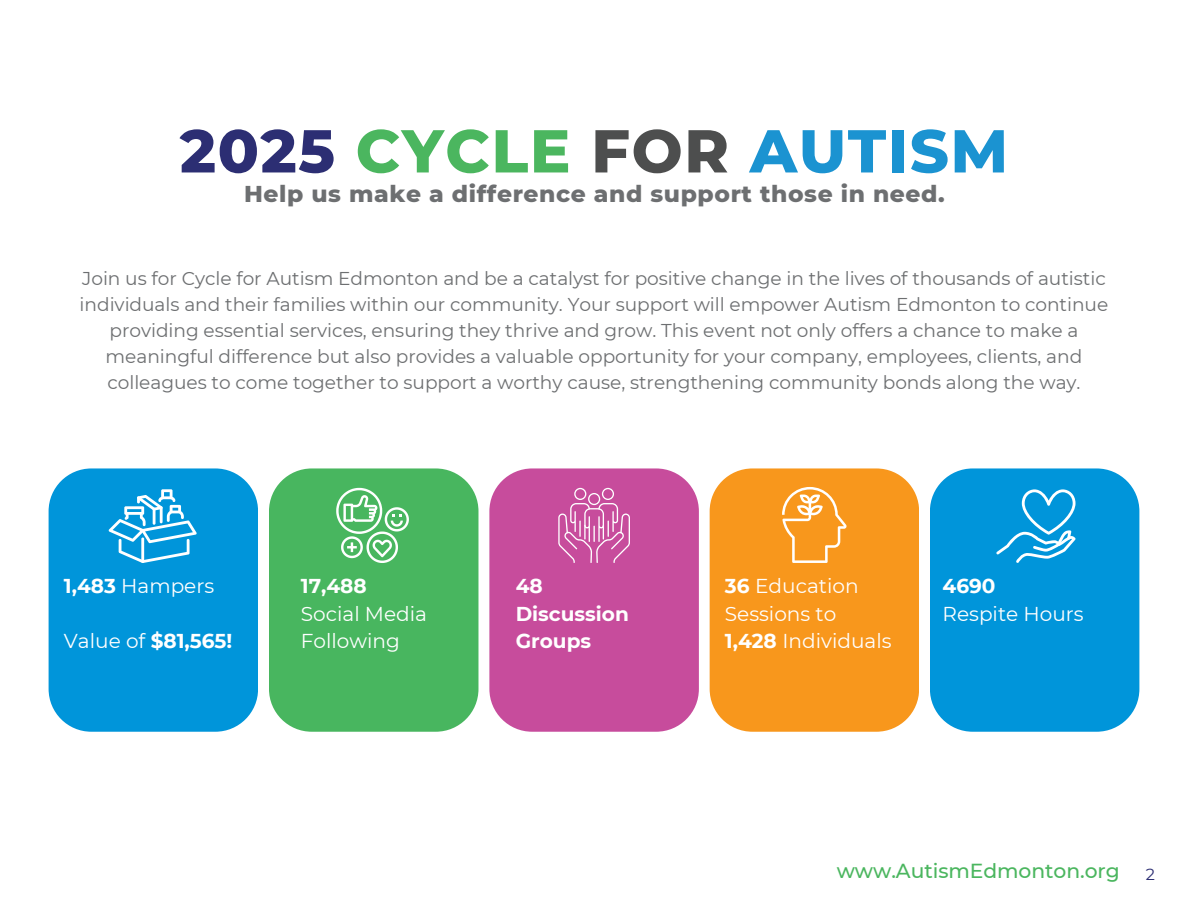
<style>
.page{position:relative;width:1188px;height:918px;background:#fff}
.page>*{position:absolute;margin:0;border:0;box-sizing:border-box;transform-origin:0 0}
.t1{font:800 60.45px "Montserrat";letter-spacing:.025em;color:#1b93d1}
.t2{font:800 23.4px "Montserrat";letter-spacing:.025em;color:#6d6f71}
.t3{font:500 20.25px "Montserrat";color:#4bb65f}
.t4{font:20.1px/27.9px "Montserrat";color:#fff}
.t5{font:700 20.1px/27.9px "Montserrat";color:#fff}
.t6{font:18.6px/25.8px "Montserrat";color:#6d6f71;text-align:center}
.t7{font:16.2px "Montserrat";color:#2c2e73}
.s1{color:#2c2e73}
.s2{color:#4bb65f}
.s3{color:#4d4e4e}
.s4{font-weight:700}
.s5{font-weight:400}
</style>
<div class="page">
<div style="left:49px;top:468px;width:209px;height:264px;background:#0095da;border-radius:43px"></div>
<div style="left:269px;top:468px;width:209px;height:264px;background:#48b65f;border-radius:43px"></div>
<div style="left:489px;top:468px;width:210px;height:264px;background:#c74c9c;border-radius:43px"></div>
<div style="left:710px;top:468px;width:209px;height:264px;background:#f8971c;border-radius:43px"></div>
<div style="left:930px;top:468px;width:209px;height:264px;background:#0095da;border-radius:43px"></div>
<svg style="left:109px;top:489px;width:88px;height:74px"></svg>
<svg style="left:558px;top:488px;width:72px;height:75px"></svg>
<svg style="left:782px;top:487px;width:65px;height:76px"></svg>
<svg style="left:996px;top:489px;width:80px;height:74px"></svg>
<svg style="left:336px;top:488px;width:73px;height:75px"></svg>
<p class="t1" style="left:180px;top:114px;width:830px"><span class="s1">2025</span> <span class="s2">CYCLE</span> <span class="s3">FOR</span> AUTISM</p>
<p class="t2" style="left:244px;top:180px;width:702px">Help us make a difference and support those in need.</p>
<p class="t6" style="left:80px;top:265px;width:1030px">Join us for Cycle for Autism Edmonton and be a catalyst for positive change in the lives of thousands of autistic individuals and their families within our community. Your support will empower Autism Edmonton to continue providing essential services, ensuring they thrive and grow. This event not only offers a chance to make a meaningful difference but also provides a valuable opportunity for your company, employees, clients, and colleagues to come together to support a worthy cause, strengthening community bonds along the way.</p>
<h1 class="t4" style="left:64px;top:571px;width:152px"><span class="s4">1,483</span> Hampers</h1>
<p class="t5" style="left:64px;top:627px;width:170px"><span class="s5">Value of</span> $81,565!</p>
<p class="t5" style="left:301px;top:571px;width:67px">17,488</p>
<p class="t4" style="left:301px;top:599px;width:128px">Social Media<br>Following</p>
<p class="t5" style="left:516px;top:571px;width:115px">48<br>Discussion<br>Groups</p>
<p class="t4" style="left:725px;top:571px;width:135px"><span class="s4">36</span> Education<br>Sessions to</p>
<p class="t4" style="left:725px;top:627px;width:168px"><span class="s4">1,428</span> Individuals</p>
<p class="t5" style="left:943px;top:571px;width:55px">4690</p>
<p class="t4" style="left:943px;top:599px;width:143px">Respite Hours</p>
<h2 class="t3" style="left:837px;top:859px;width:285px">www.AutismEdmonton.org</h2>
<p class="t7" style="left:1146px;top:865px;width:11px">2</p>
</div>
